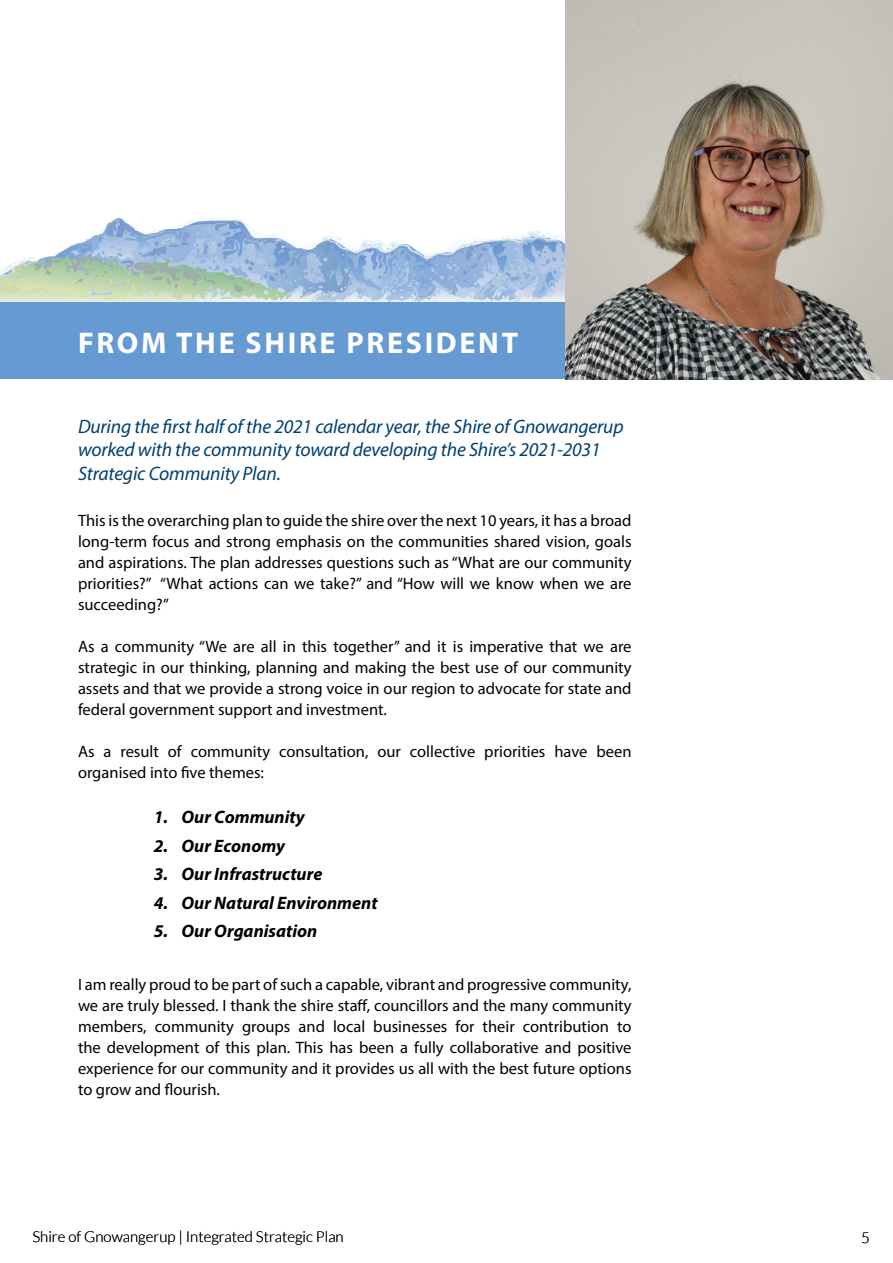
<style>
.page{position:relative;width:893px;height:1263px;background:#fff}
.page>*{position:absolute;margin:0;border:0;box-sizing:border-box;transform-origin:0 0}
.t1{font:700 30px "Myriad Pro";letter-spacing:.09em;color:#fff}
.t2{font:italic 19.5px/23.4px "Myriad Pro";letter-spacing:-.01em;color:#004071}
.t3{font:italic 700 18px "Myriad Pro";color:#000}
.t4{font:16.5px/21px "Myriad Pro";color:#000;text-align:justify}
.t5{font:300 15px "Lato";color:#000}
</style>
<div class="page">
<img style="left:1px;top:218px;width:564px;height:84px">
<img style="left:0;top:1px;width:1px;height:1262px">
<div style="left:0;top:302px;width:710px;height:77px;background:#659ad2"></div>
<img style="left:565px;top:31px;width:328px;height:348px">
<h1 class="t1" style="left:78px;top:323px;width:442px">FROM THE SHIRE PRESIDENT</h1>
<p class="t2" style="left:78px;top:414px;width:547px">During the first half of the 2021 calendar year, the Shire of Gnowangerup worked with the community toward developing the Shire’s 2021-2031<br>Strategic Community Plan.</p>
<p class="t4" style="left:78px;top:509px;width:555px">This is the overarching plan to guide the shire over the next 10 years, it has a broad long-term focus and strong emphasis on the communities shared vision, goals and aspirations. The plan addresses questions such as “What are our community priorities?” “What actions can we take?” and “How will we know when we are succeeding?”</p>
<p class="t4" style="left:78px;top:635px;width:555px">As a community “We are all in this together” and it is imperative that we are strategic in our thinking, planning and making the best use of our community assets and that we provide a strong voice in our region to advocate for state and federal government support and investment.</p>
<p class="t4" style="left:78px;top:740px;width:555px">As a result of community consultation, our collective priorities have been organised into five themes:</p>
<p class="t3" style="left:154px;top:806px;width:153px">1. Our Community</p>
<p class="t3" style="left:154px;top:834px;width:133px">2. Our Economy</p>
<p class="t3" style="left:154px;top:863px;width:170px">3. Our Infrastructure</p>
<p class="t3" style="left:154px;top:891px;width:225px">4. Our Natural Environment</p>
<p class="t3" style="left:154px;top:920px;width:165px">5. Our Organisation</p>
<p class="t4" style="left:78px;top:973px;width:555px">I am really proud to be part of such a capable, vibrant and progressive community, we are truly blessed. I thank the shire staff, councillors and the many community members, community groups and local businesses for their contribution to the development of this plan. This has been a fully collaborative and positive experience for our community and it provides us all with the best future options to grow and flourish.</p>
<p class="t5" style="left:32px;top:1228px;width:313px">Shire of Gnowangerup | Integrated Strategic Plan</p>
<p class="t5" style="left:861px;top:1230px;width:10px">5</p>
</div>
